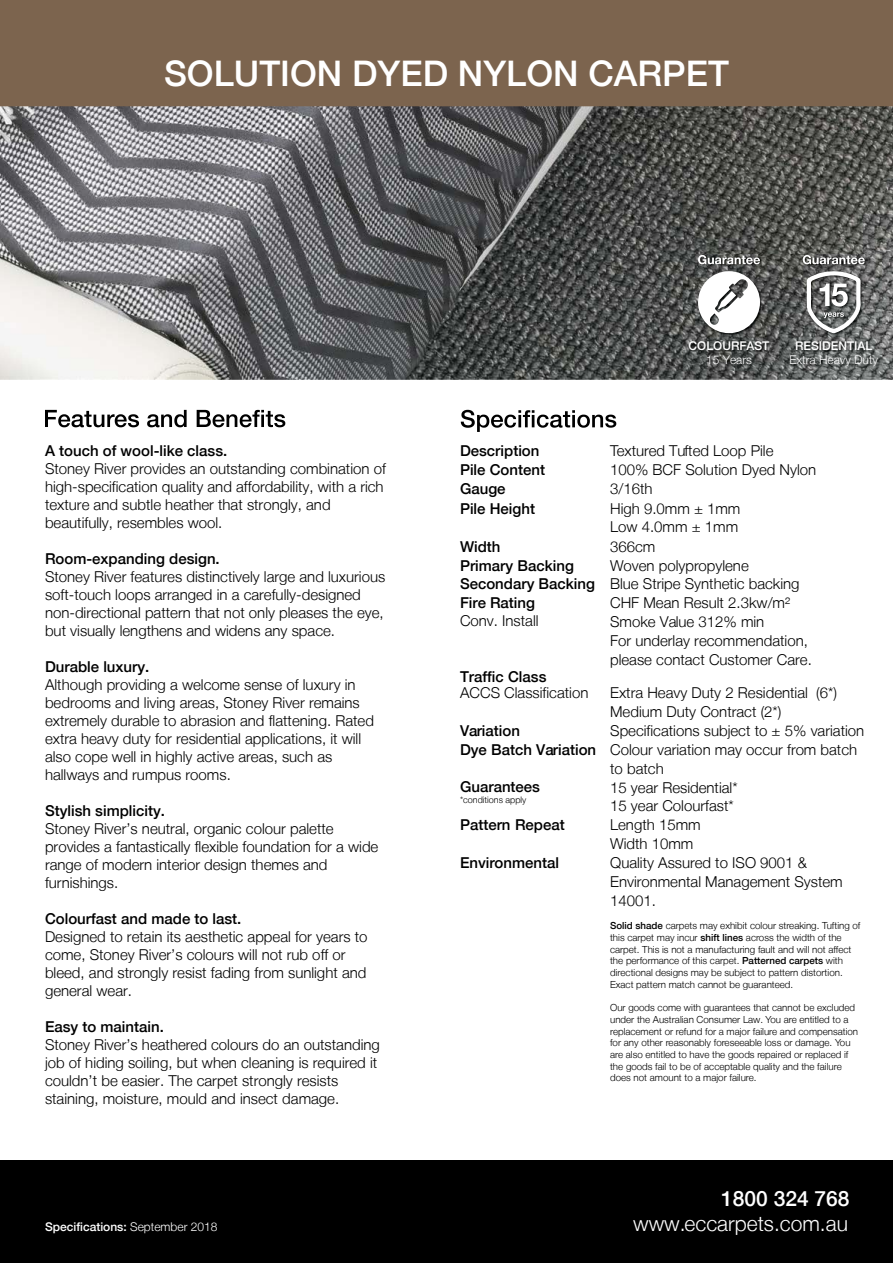
<style>
.page{position:relative;width:893px;height:1263px;background:#fff}
.page>*{position:absolute;margin:0;border:0;box-sizing:border-box;transform-origin:0 0}
.t1{font:500 35.25px "Helvetica Neue LT";color:#fff}
.t2{font:300 21px "Helvetica Neue LT";color:#fff}
.t3{font:500 21px "Helvetica Neue LT";color:#fff}
.t4{font:300 15px/18px "Helvetica Neue LT";color:#000}
.t5{font:500 15px/18.9px "Helvetica Neue LT";color:#000}
.t6{font:500 12px "Helvetica Neue LT";color:#fff}
.t7{font:300 12px "Helvetica Neue LT";color:#fff}
.t8{font:300 9.75px/11.7px "Helvetica Neue LT";color:#000}
.t9{font:300 9px "Helvetica Neue LT";color:#000}
.s1{font-weight:300}
.s2{font-weight:500}
</style>
<div class="page">
<div style="left:0;top:1160px;width:893px;height:103px;background:#000"></div>
<div style="left:0;top:0;width:893px;height:106px;background:#7c644e"></div>
<img style="left:0;top:106px;width:893px;height:274px">
<svg style="left:45px;top:410px;width:240px;height:17px"></svg>
<img style="left:684px;top:254px;width:198px;height:116px">
<svg style="left:698px;top:255px;width:62px;height:9px"></svg>
<svg style="left:803px;top:255px;width:62px;height:9px"></svg>
<svg style="left:807px;top:271px;width:54px;height:62px"></svg>
<svg style="left:698px;top:271px;width:62px;height:62px"></svg>
<svg style="left:461px;top:410px;width:155px;height:22px"></svg>
<h1 class="t1" style="left:164px;top:53px;width:566px">SOLUTION DYED NYLON CARPET</h1>
<p class="t6" style="left:689px;top:339px;width:82px">COLOURFAST</p>
<p class="t7" style="left:706px;top:353px;width:47px">15 Years</p>
<p class="t6" style="left:795px;top:339px;width:79px">RESIDENTIAL</p>
<p class="t7" style="left:789px;top:353px;width:90px">Extra Heavy Duty</p>
<p class="t5" style="left:45px;top:441px;width:184px">A touch of wool-like class.</p>
<p class="t4" style="left:45px;top:459px;width:342px">Stoney River provides an outstanding combination of high-specification quality and affordability, with a rich texture and subtle heather that strongly, and beautifully, resembles wool.</p>
<p class="t5" style="left:45px;top:549px;width:176px">Room-expanding design.</p>
<p class="t4" style="left:45px;top:567px;width:342px">Stoney River features distinctively large and luxurious soft-touch loops arranged in a carefully-designed non-directional pattern that not only pleases the eye, but visually lengthens and widens any space.</p>
<p class="t5" style="left:45px;top:657px;width:106px">Durable luxury.</p>
<p class="t4" style="left:45px;top:675px;width:330px">Although providing a welcome sense of luxury in bedrooms and living areas, Stoney River remains extremely durable to abrasion and flattening. Rated extra heavy duty for residential applications, it will also cope well in highly active areas, such as hallways and rumpus rooms.</p>
<p class="t5" style="left:45px;top:801px;width:122px">Stylish simplicity.</p>
<p class="t4" style="left:45px;top:819px;width:335px">Stoney River’s neutral, organic colour palette provides a fantastically flexible foundation for a wide range of modern interior design themes and furnishings.</p>
<p class="t5" style="left:45px;top:909px;width:198px">Colourfast and made to last.</p>
<p class="t4" style="left:45px;top:927px;width:324px">Designed to retain its aesthetic appeal for years to come, Stoney River’s colours will not rub off or bleed, and strongly resist fading from sunlight and general wear.</p>
<p class="t5" style="left:45px;top:1017px;width:120px">Easy to maintain.</p>
<p class="t4" style="left:45px;top:1035px;width:336px">Stoney River’s heathered colours do an outstanding job of hiding soiling, but when cleaning is required it couldn’t be easier. The carpet strongly resists staining, moisture, mould and insect damage.</p>
<p class="t6" style="left:45px;top:1219px;width:174px">Specifications: <span class="s1">September 2018</span></p>
<p class="t5" style="left:460px;top:441px;width:87px">Description<br>Pile Content<br>Gauge<br>Pile Height</p>
<p class="t5" style="left:460px;top:537px;width:137px">Width<br>Primary Backing<br>Secondary Backing<br>Fire Rating</p>
<p class="t4" style="left:460px;top:612px;width:80px">Conv. Install</p>
<p class="t5" style="left:460px;top:666px;width:88px">Traffic Class</p>
<p class="t4" style="left:460px;top:683px;width:130px">ACCS Classification</p>
<p class="t5" style="left:460px;top:721px;width:138px">Variation<br>Dye Batch Variation</p>
<p class="t5" style="left:460px;top:777px;width:82px">Guarantees</p>
<p class="t9" style="left:460px;top:794px;width:68px">*conditions apply</p>
<p class="t5" style="left:460px;top:815px;width:106px">Pattern Repeat</p>
<p class="t4" style="left:610px;top:441px;width:208px;line-height:19.2px">Textured Tufted Loop Pile<br>100% BCF Solution Dyed Nylon<br>3/16th<br>High 9.0mm ± 1mm</p>
<p class="t4" style="left:610px;top:517px;width:191px;line-height:19px">Low 4.0mm ± 1mm<br>366cm<br>Woven polypropylene<br>Blue Stripe Synthetic backing<br>CHF Mean Result 2.3kw/m²<br>Smoke Value 312% min</p>
<p class="t4" style="left:610px;top:631px;width:203px;line-height:18.9px">For underlay recommendation, please contact Customer Care.</p>
<p class="t4" style="left:610px;top:683px;width:228px">Extra Heavy Duty 2 Residential (6*)</p>
<p class="t4" style="left:610px;top:702px;width:173px">Medium Duty Contract (2*)</p>
<p class="t4" style="left:610px;top:721px;width:256px">Specifications subject to ± 5% variation</p>
<p class="t4" style="left:610px;top:740px;width:249px;line-height:18.9px">Colour variation may occur from batch to batch<br>15 year Residential*<br>15 year Colourfast*</p>
<p class="t4" style="left:610px;top:835px;width:85px">Width 10mm</p>
<p class="t4" style="left:610px;top:816px;width:92px">Length 15mm</p>
<p class="t5" style="left:460px;top:853px;width:100px">Environmental</p>
<p class="t4" style="left:610px;top:853px;width:234px;line-height:18.9px">Quality Assured to ISO 9001 &amp;<br>Environmental Management System<br>14001.</p>
<p class="t8" style="left:610px;top:920px;width:252px"><span class="s2">Solid shade</span> carpets may exhibit colour streaking. Tufting of this carpet may incur <span class="s2">shift lines</span> across the width of the carpet. This is not a manufacturing fault and will not affect the performance of this carpet. <span class="s2">Patterned carpets</span> with directional designs may be subject to pattern distortion.<br>Exact pattern match cannot be guaranteed.</p>
<p class="t8" style="left:610px;top:1002px;width:250px">Our goods come with guarantees that cannot be excluded under the Australian Consumer Law. You are entitled to a replacement or refund for a major failure and compensation for any other reasonably foreseeable loss or damage. You are also entitled to have the goods repaired or replaced if the goods fail to be of acceptable quality and the failure does not amount to a major failure.</p>
<h2 class="t3" style="left:721px;top:1186px;width:130px">1800 324 768</h2>
<h2 class="t2" style="left:633px;top:1211px;width:216px">www.eccarpets.com.au</h2>
</div>
